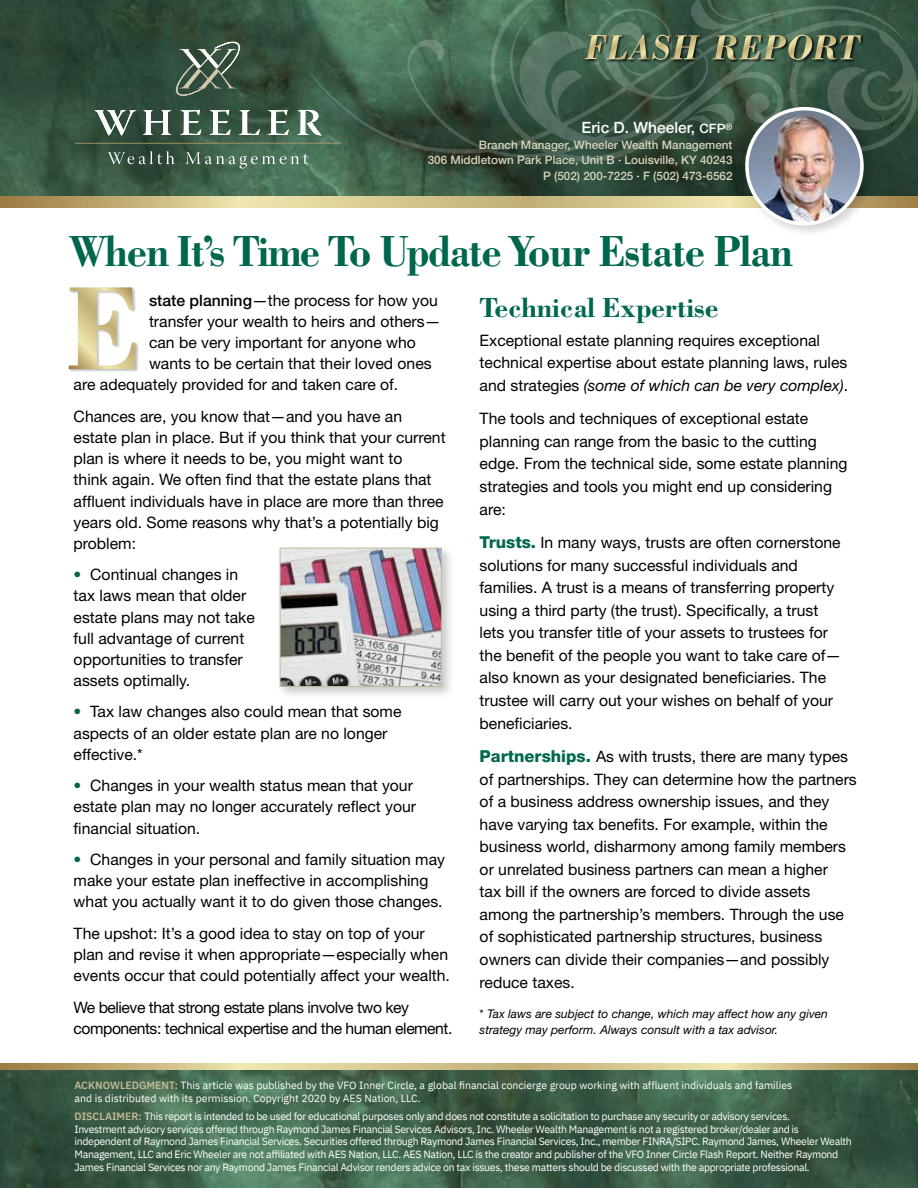
<style>
.page{position:relative;width:918px;height:1188px;background:#fff}
.page>*{position:absolute;margin:0;border:0;box-sizing:border-box;transform-origin:0 0}
.t1{font:700 44.85px "Bodoni";letter-spacing:-.02em;color:#00674e;scale:.91 1}
.t2{font:700 28.5px "Bodoni";color:#00674e}
.t3{font:15.75px/22.5px "Helvetica Neue";color:#000}
.t4{font:15.75px/21px "Helvetica Neue";letter-spacing:-.03em;color:#000}
.t5{font:500 15.6px "Helvetica Neue";color:#fff}
.t6{font:italic 12px/16.5px "Helvetica Neue";color:#000}
.t7{font:500 11.7px/15.6px "Helvetica Neue";color:#d8d3bc;text-align:right}
.t8{font:10.5px/12.6px "IBM Plex Sans";letter-spacing:-.03em;color:#fff}
.t9{font:10.5px/12.6px "IBM Plex Sans";color:#fff}
.s1{font-size:12.9px}
.s2{color:#fff}
.s3{font-weight:500}
.s4{color:#00674e}
.s5{font-style:italic}
.s6{font-weight:800;font-size:16.5px;color:#00674e}
.s7{font-style:normal}
.s8{font-weight:600;color:#c3bb97}
</style>
<div class="page">
<svg style="left:0;top:196px;width:918px;height:11px;background:#cfbe86"></svg>
<img style="left:0;top:0;width:918px;height:196px">
<svg style="left:308px;top:8px;width:176px;height:156px;background:#446851"></svg>
<svg style="left:407px;top:0;width:90px;height:159px;background:#3d5b47"></svg>
<svg style="left:401px;top:37px;width:45px;height:56px;background:#4d735c"></svg>
<svg style="left:0;top:1064px;width:918px;height:6px;background:#cebc85"></svg>
<img style="left:0;top:1070px;width:918px;height:118px">
<div style="left:742px;top:103px;width:135px;height:135px;background:#000;opacity:.17"></div>
<img style="left:747px;top:109px;width:115px;height:115px;border-radius:57px">
<div style="left:745px;top:107px;width:119px;height:118px;border:4px solid #fff;border-radius:50%"></div>
<svg style="left:497px;top:0;width:421px;height:164px;background:#4c6453"></svg>
<svg style="left:94px;top:110px;width:42px;height:26px"></svg>
<svg style="left:143px;top:110px;width:29px;height:25px"></svg>
<svg style="left:180px;top:110px;width:21px;height:25px"></svg>
<svg style="left:209px;top:110px;width:22px;height:25px"></svg>
<svg style="left:239px;top:110px;width:21px;height:25px"></svg>
<svg style="left:267px;top:110px;width:22px;height:25px"></svg>
<svg style="left:297px;top:110px;width:25px;height:25px"></svg>
<svg style="left:108px;top:151px;width:67px;height:13px"></svg>
<svg style="left:185px;top:152px;width:123px;height:17px;background:#5c7e6a"></svg>
<hr style="left:75px;top:143px;width:266px;height:1px;background:#9f925e">
<svg style="left:174px;top:40px;width:67px;height:56px;background:#536858"></svg>
<div style="left:68px;top:287px;width:71px;height:86px;background:#000;opacity:.26"></div>
<svg style="left:69px;top:287px;width:67px;height:82px"></svg>
<div style="left:276px;top:544px;width:178px;height:156px;background:#000;opacity:.21"></div>
<img style="left:282px;top:550px;width:158px;height:135px">
<div style="left:280px;top:548px;width:162px;height:139px;border:1px solid #c3bb97"></div>
<p class="t5" style="left:582px;top:118px;width:152px">Eric D. Wheeler, <span class="s1">CFP</span><sup>®</sup></p>
<p class="t7" style="left:428px;top:137px;width:306px">Branch Manager, Wheeler Wealth Management<br>306 Middletown Park Place, Unit B <span class="s2">·</span> Louisville, KY 40243<br>P (502) 200-7225 <span class="s2">·</span> F (502) 473-6562</p>
<h1 class="t1" style="left:69px;top:223px;width:797px">When It’s Time To Update Your Estate Plan</h1>
<p class="t3" style="left:149px;top:289px;width:290px"><span class="s3">state planning</span>—the process for how you</p>
<p class="t3" style="left:149px;top:310px;width:293px">transfer your wealth to heirs and others—</p>
<p class="t3" style="left:149px;top:331px;width:268px">can be very important for anyone who</p>
<p class="t3" style="left:149px;top:352px;width:284px">wants to be certain that their loved ones</p>
<p class="t3" style="left:74px;top:373px;width:326px">are adequately provided for and taken care of.</p>
<p class="t3" style="left:74px;top:406px;width:373px;line-height:21px">Chances are, you know that—and you have an estate plan in place. But if you think that your current plan is where it needs to be, you might want to<br>think again. We often find that the estate plans that affluent individuals have in place are more than three years old. Some reasons why that’s a potentially big problem:</p>
<p class="t3" style="left:74px;top:564px;width:183px;line-height:21px"><span class="s4">•</span> Continual changes in tax laws mean that older estate plans may not take full advantage of current opportunities to transfer assets optimally.</p>
<p class="t3" style="left:74px;top:701px;width:329px;line-height:21px"><span class="s4">•</span> Tax law changes also could mean that some aspects of an older estate plan are no longer effective.*</p>
<p class="t3" style="left:74px;top:775px;width:344px;line-height:21px"><span class="s4">•</span> Changes in your wealth status mean that your estate plan may no longer accurately reflect your financial situation.</p>
<p class="t3" style="left:74px;top:849px;width:373px;line-height:21px"><span class="s4">•</span> Changes in your personal and family situation may make your estate plan ineffective in accomplishing what you actually want it to do given those changes.</p>
<p class="t3" style="left:74px;top:923px;width:378px;line-height:21px">The upshot: It’s a good idea to stay on top of your plan and revise it when appropriate—especially when events occur that could potentially affect your wealth.</p>
<p class="t4" style="left:74px;top:997px;width:380px">We believe that strong estate plans involve two key components: technical expertise and the human element.</p>
<h2 class="t2" style="left:480px;top:289px;width:241px">Technical Expertise</h2>
<p class="t3" style="left:480px;top:329px;width:370px">Exceptional estate planning requires exceptional technical expertise about estate planning laws, rules and strategies <span class="s5">(some of which can be very complex)</span>.</p>
<p class="t3" style="left:480px;top:407px;width:369px">The tools and techniques of exceptional estate planning can range from the basic to the cutting edge. From the technical side, some estate planning strategies and tools you might end up considering are:</p>
<p class="t3" style="left:480px;top:531px;width:363px"><span class="s6">Trusts.</span> In many ways, trusts are often cornerstone solutions for many successful individuals and families. A trust is a means of transferring property using a third party (the trust). Specifically, a trust lets you transfer title of your assets to trustees for the benefit of the people you want to take care of— also known as your designated beneficiaries. The trustee will carry out your wishes on behalf of your beneficiaries.</p>
<p class="t3" style="left:480px;top:745px;width:379px"><span class="s6">Partnerships.</span> As with trusts, there are many types of partnerships. They can determine how the partners of a business address ownership issues, and they have varying tax benefits. For example, within the business world, disharmony among family members or unrelated business partners can mean a higher<br>tax bill if the owners are forced to divide assets among the partnership’s members. Through the use of sophisticated partnership structures, business owners can divide their companies—and possibly reduce taxes.</p>
<p class="t6" style="left:480px;top:1005px;width:350px"><span class="s7">*</span> Tax laws are subject to change, which may affect how any given strategy may perform. Always consult with a tax advisor.</p>
<p class="t9" style="left:75px;top:1078px;width:719px"><span class="s8">ACKNOWLEDGMENT:</span> This article was published by the VFO Inner Circle, a global financial concierge group working with affluent individuals and families and is distributed with its permission. Copyright 2020 by AES Nation, LLC.</p>
<p class="t8" style="left:75px;top:1109px;width:779px"><span class="s8">DISCLAIMER:</span> This report is intended to be used for educational purposes only and does not constitute a solicitation to purchase any security or advisory services.<br>Investment advisory services offered through Raymond James Financial Services Advisors, Inc. Wheeler Wealth Management is not a registered broker/dealer and is independent of Raymond James Financial Services. Securities offered through Raymond James Financial Services, Inc., member FINRA/SIPC. Raymond James, Wheeler Wealth Management, LLC and Eric Wheeler are not affiliated with AES Nation, LLC. AES Nation, LLC is the creator and publisher of the VFO Inner Circle Flash Report. Neither Raymond James Financial Services nor any Raymond James Financial Advisor renders advice on tax issues, these matters should be discussed with the appropriate professional.</p>
</div>
